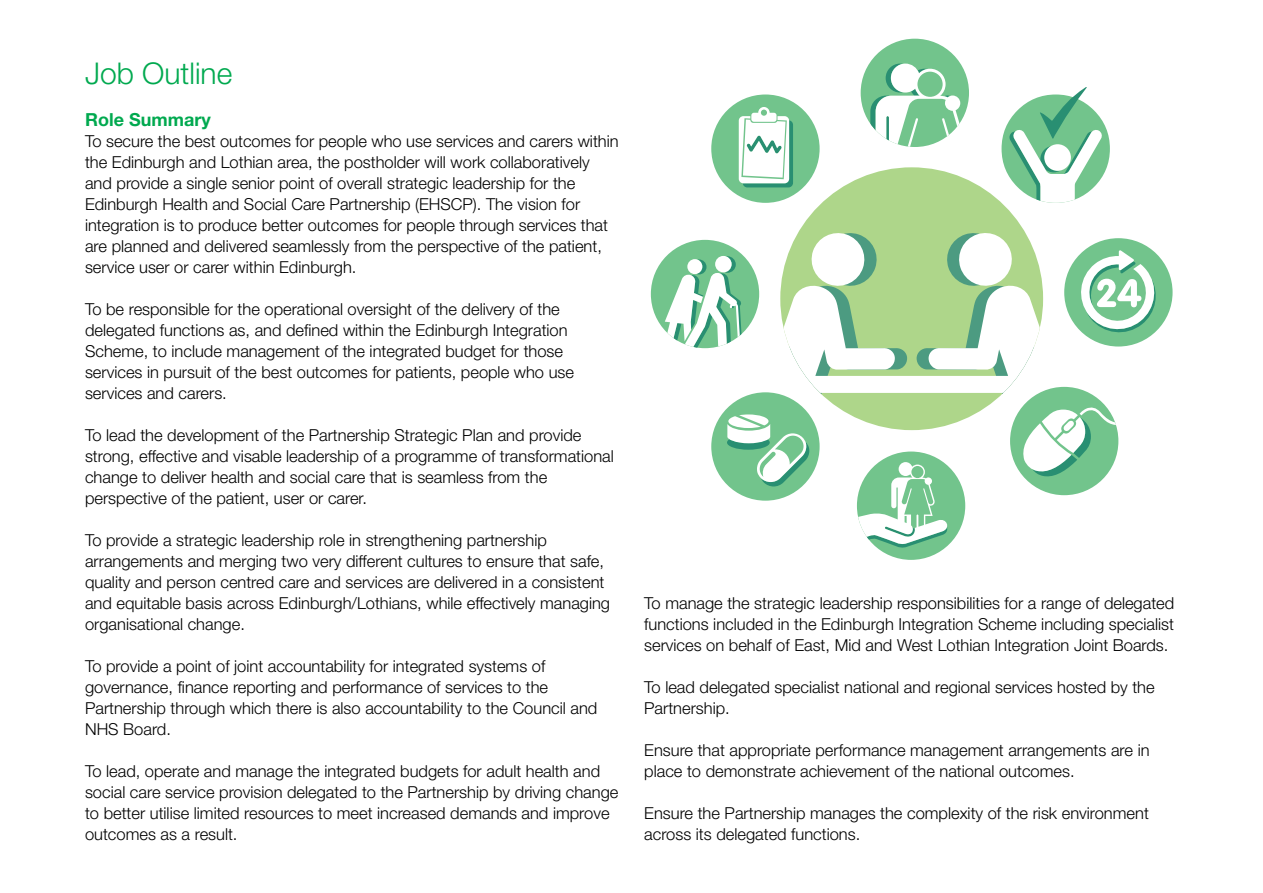
<style>
.page{position:relative;width:1263px;height:893px;background:#fff}
.page>*{position:absolute;margin:0;border:0;box-sizing:border-box;transform-origin:0 0}
.t1{font:300 30px "Helvetica Neue LT";color:#00a94f}
.t2{font:700 18px "Helvetica Neue LT";color:#00a94f}
.t3{font:300 16.5px/21px "Helvetica Neue LT";color:#000}
</style>
<div class="page">
<div style="left:711px;top:95px;width:109px;height:108px;background:#72c48c;border-radius:50%"></div>
<svg style="left:739px;top:107px;width:54px;height:80px;background:#c8e5d7"></svg>
<div style="left:780px;top:167px;width:263px;height:263px;background:#aed68a;border-radius:50%"></div>
<div style="left:651px;top:240px;width:108px;height:108px;background:#72c48c;border-radius:50%"></div>
<div style="left:861px;top:39px;width:108px;height:108px;background:#72c48c;border-radius:50%"></div>
<svg style="left:870px;top:64px;width:98px;height:83px"></svg>
<div style="left:1064px;top:238px;width:108px;height:109px;background:#72c48c;border-radius:50%"></div>
<div style="left:857px;top:452px;width:108px;height:108px;background:#72c48c;border-radius:50%"></div>
<svg style="left:664px;top:230px;width:496px;height:319px"></svg>
<svg style="left:1001px;top:87px;width:109px;height:116px"></svg>
<h1 class="t1" style="left:85px;top:55px;width:149px">Job Outline</h1>
<p class="t2" style="left:85px;top:108px;width:127px">Role Summary</p>
<p class="t3" style="left:85px;top:130px;width:535px">To secure the best outcomes for people who use services and carers within the Edinburgh and Lothian area, the postholder will work collaboratively and provide a single senior point of overall strategic leadership for the Edinburgh Health and Social Care Partnership (EHSCP). The vision for integration is to produce better outcomes for people through services that are planned and delivered seamlessly from the perspective of the patient, service user or carer within Edinburgh.</p>
<p class="t3" style="left:85px;top:298px;width:490px">To be responsible for the operational oversight of the delivery of the delegated functions as, and defined within the Edinburgh Integration Scheme, to include management of the integrated budget for those services in pursuit of the best outcomes for patients, people who use services and carers.</p>
<p class="t3" style="left:85px;top:424px;width:530px">To lead the development of the Partnership Strategic Plan and provide strong, effective and visable leadership of a programme of transformational change to deliver health and social care that is seamless from the perspective of the patient, user or carer.</p>
<p class="t3" style="left:85px;top:529px;width:527px">To provide a strategic leadership role in strengthening partnership arrangements and merging two very different cultures to ensure that safe, quality and person centred care and services are delivered in a consistent and equitable basis across Edinburgh/Lothians, while effectively managing organisational change.</p>
<p class="t3" style="left:85px;top:655px;width:514px">To provide a point of joint accountability for integrated systems of governance, finance reporting and performance of services to the Partnership through which there is also accountability to the Council and NHS Board.</p>
<p class="t3" style="left:85px;top:760px;width:535px">To lead, operate and manage the integrated budgets for adult health and social care service provision delegated to the Partnership by driving change to better utilise limited resources to meet increased demands and improve outcomes as a result.</p>
<p class="t3" style="left:644px;top:592px;width:531px;text-align:justify">To manage the strategic leadership responsibilities for a range of delegated functions included in the Edinburgh Integration Scheme including specialist services on behalf of East, Mid and West Lothian Integration Joint Boards.</p>
<p class="t3" style="left:644px;top:676px;width:512px">To lead delegated specialist national and regional services hosted by the<br>Partnership.</p>
<p class="t3" style="left:644px;top:739px;width:507px">Ensure that appropriate performance management arrangements are in place to demonstrate achievement of the national outcomes.</p>
<p class="t3" style="left:644px;top:802px;width:506px">Ensure the Partnership manages the complexity of the risk environment across its delegated functions.</p>
</div>
